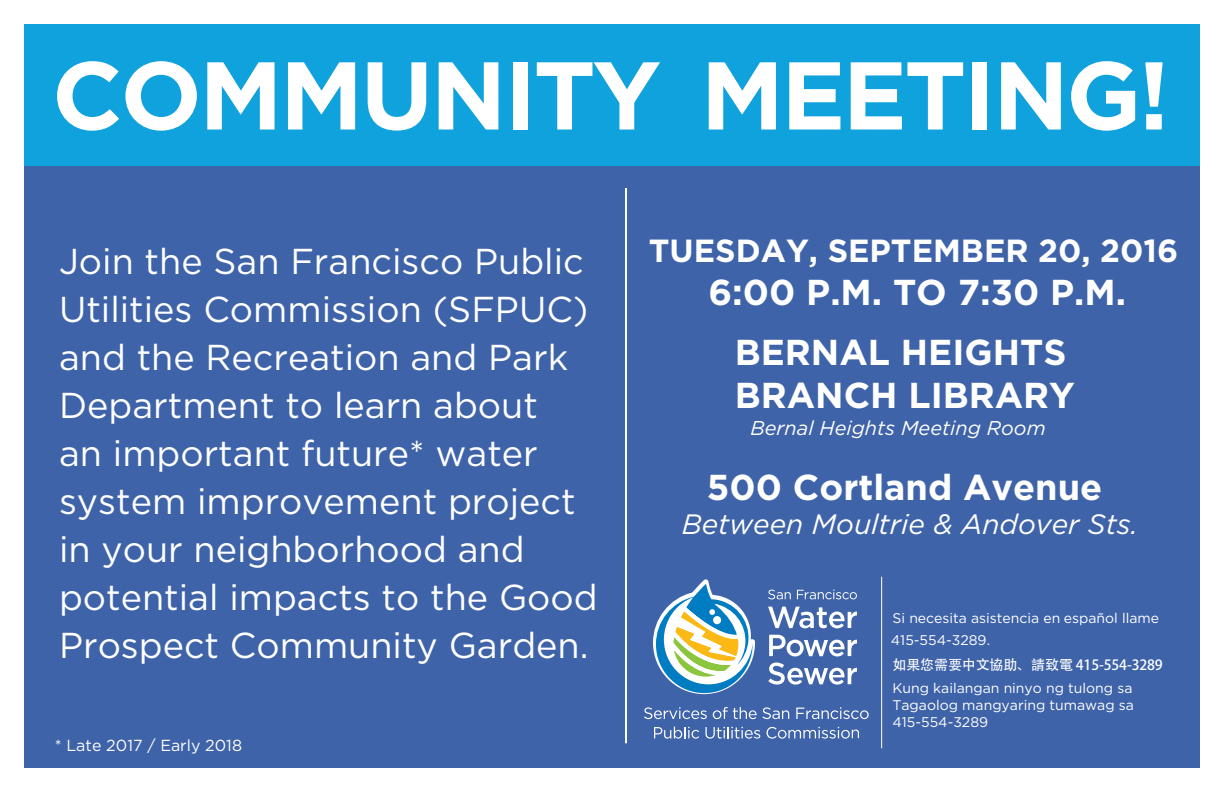
<style>
.page{position:relative;width:1224px;height:792px;background:#fff}
.page>*{position:absolute;margin:0;border:0;box-sizing:border-box;transform-origin:0 0}
.t1{font:700 96px "Gotham";letter-spacing:-.03em;color:#fff}
.t2{font:36px/48px "Gotham";color:#fff}
.t3{font:700 36px/43.2px "Gotham";color:#fff}
.t4{font:700 32px "Gotham";color:#fff}
.t5{font:italic 28px "Gotham";color:#fff}
.t6{font:italic 20px "Gotham";color:#fff}
.t7{font:16px "Gotham";color:#fff}
.t8{font:14px/16.8px "Gotham";color:#fff}
.t9{font:14px "Adobe Heiti Std";letter-spacing:-.01em;color:#fff}
</style>
<div class="page">
<div style="left:0;top:5px;width:1224px;height:787px;background:#3e63a8"></div>
<div style="left:0;top:0;width:1224px;height:792px;border:24px solid #fff"></div>
<div style="left:24px;top:24px;width:1176px;height:141px;background:#0fa2dd"></div>
<hr style="left:881px;top:577px;width:1px;height:171px;background:#fff">
<svg style="left:644px;top:707px;width:63px;height:12px"></svg>
<svg style="left:713px;top:707px;width:76px;height:12px"></svg>
<svg style="left:796px;top:707px;width:73px;height:12px"></svg>
<svg style="left:654px;top:727px;width:45px;height:12px"></svg>
<svg style="left:705px;top:727px;width:55px;height:12px"></svg>
<svg style="left:766px;top:727px;width:93px;height:12px"></svg>
<svg style="left:653px;top:579px;width:102px;height:115px"></svg>
<div style="left:713px;top:616px;width:8px;height:8px;background:#fff;border-radius:50%"></div>
<svg style="left:768px;top:590px;width:23px;height:9px"></svg>
<svg style="left:797px;top:590px;width:60px;height:9px"></svg>
<svg style="left:768px;top:607px;width:89px;height:21px"></svg>
<svg style="left:769px;top:635px;width:88px;height:21px"></svg>
<svg style="left:768px;top:663px;width:89px;height:22px"></svg>
<hr style="left:625px;top:188px;width:2px;height:555px;background:#fff">
<h1 class="t1" style="left:52px;top:32px;width:1119px">COMMUNITY MEETING!</h1>
<p class="t2" style="left:59px;top:236px;width:540px">Join the San Francisco Public<br>Utilities Commission (SFPUC) and the Recreation and Park<br>Department to learn about<br>an important future* water system improvement project in your neighborhood and potential impacts to the Good<br>Prospect Community Garden.</p>
<p class="t7" style="left:55px;top:736px;width:189px">* Late 2017 / Early 2018</p>
<p class="t4" style="left:649px;top:229px;width:531px">TUESDAY, SEPTEMBER 20, 2016</p>
<p class="t3" style="left:708px;top:271px;width:419px">6:00 P.M. TO 7:30 P.M.</p>
<p class="t3" style="left:735px;top:330px;width:342px">BERNAL HEIGHTS<br>BRANCH LIBRARY</p>
<p class="t6" style="left:750px;top:415px;width:297px">Bernal Heights Meeting Room</p>
<p class="t3" style="left:707px;top:465px;width:397px">500 Cortland Avenue</p>
<p class="t5" style="left:682px;top:506px;width:458px">Between Moultrie &amp; Andover Sts.</p>
<p class="t8" style="left:891px;top:607px;width:270px;line-height:21.6px">Si necesita asistencia en español llame<br>415-554-3289.</p>
<p class="t8" style="left:892px;top:680px;width:243px;text-align:justify">Kung kailangan ninyo ng tulong sa Tagaolog mangyaring tumawag sa 415-554-3289</p>
<p class="t9" style="left:893px;top:656px;width:272px">如果您需要中文協助、請致電 415-554-3289</p>
</div>
